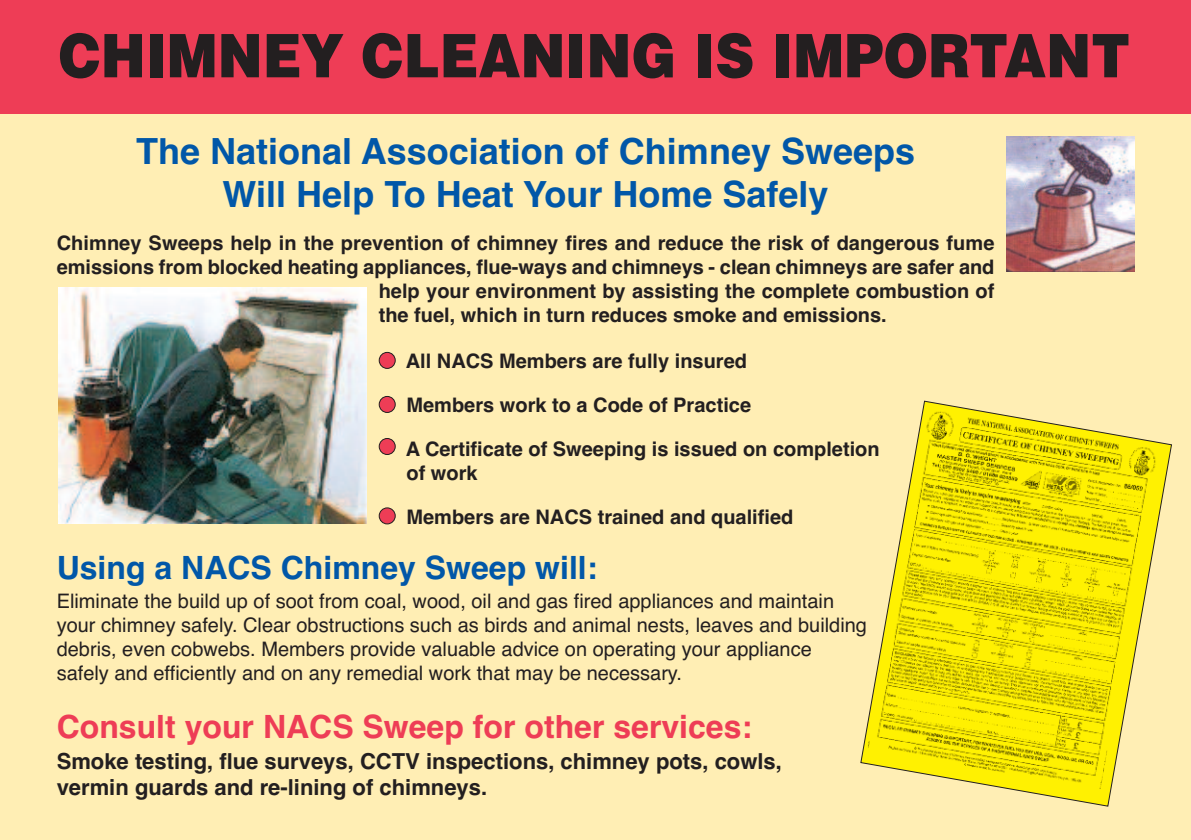
<style>
.page{position:relative;width:1191px;height:840px;background:#fff}
.page>*{position:absolute;margin:0;border:0;box-sizing:border-box;transform-origin:0 0}
.t1{font:900 60px "Helvetica";color:#231f20;scale:.9 1}
.t2{font:700 36px/43.2px "Helvetica";color:#0157a8;text-align:center}
.t3{font:700 32px "Helvetica";color:#ee3d56}
.t4{font:700 32px "Helvetica";color:#0157a8}
.t5{font:700 22px/26.4px "Helvetica";color:#231f20}
.t6{font:700 20px/44px "Helvetica";color:#231f20}
.t7{font:20px/24px "Helvetica";color:#231f20}
</style>
<div class="page">
<div style="left:0;top:0;width:1191px;height:839px;background:#ffeeb4"></div>
<div style="left:0;top:0;width:1191px;height:113px;background:#ee3d56"></div>
<img style="left:1006px;top:136px;width:128px;height:136px">
<img style="left:59px;top:287px;width:308px;height:236px">
<svg style="left:860px;top:400px;width:312px;height:406px"></svg>
<img style="left:867px;top:407px;width:293px;height:382px">
<div style="left:379px;top:352px;width:16px;height:16px;background:#ee3d56;border-radius:50%"></div>
<div style="left:379px;top:351px;width:17px;height:18px;border:2px solid #231f20;border-radius:50%"></div>
<div style="left:379px;top:396px;width:16px;height:16px;background:#ee3d56;border-radius:50%"></div>
<div style="left:379px;top:395px;width:17px;height:18px;border:2px solid #231f20;border-radius:50%"></div>
<div style="left:379px;top:438px;width:16px;height:16px;background:#ee3d56;border-radius:50%"></div>
<div style="left:379px;top:437px;width:17px;height:18px;border:2px solid #231f20;border-radius:50%"></div>
<div style="left:379px;top:507px;width:16px;height:16px;background:#ee3d56;border-radius:50%"></div>
<div style="left:379px;top:507px;width:17px;height:17px;border:2px solid #231f20;border-radius:50%"></div>
<h1 class="t1" style="left:59px;top:21px;width:1191px">CHIMNEY CLEANING IS IMPORTANT</h1>
<h2 class="t2" style="left:136px;top:130px;width:780px">The National Association of Chimney Sweeps<br>Will Help To Heat Your Home Safely</h2>
<p class="t6" style="left:57px;top:221px;width:939px">Chimney Sweeps help in the prevention of chimney fires and reduce the risk of dangerous fume</p>
<p class="t6" style="left:57px;top:245px;width:939px">emissions from blocked heating appliances, flue-ways and chimneys - clean chimneys are safer and</p>
<p class="t6" style="left:379px;top:269px;width:617px">help your environment by assisting the complete combustion of</p>
<p class="t6" style="left:379px;top:293px;width:509px">the fuel, which in turn reduces smoke and emissions.</p>
<p class="t6" style="left:406px;top:339px;width:343px">All NACS Members are fully insured</p>
<p class="t6" style="left:406px;top:383px;width:475px">Members work to a Code of Practice<br>A Certificate of Sweeping is issued on completion</p>
<p class="t6" style="left:406px;top:451px;width:73px">of work</p>
<p class="t6" style="left:406px;top:495px;width:388px">Members are NACS trained and qualified</p>
<h3 class="t4" style="left:57px;top:549px;width:542px">Using a NACS Chimney Sweep will:</h3>
<p class="t7" style="left:57px;top:589px;width:812px">Eliminate the build up of soot from coal, wood, oil and gas fired appliances and maintain your chimney safely. Clear obstructions such as birds and animal nests, leaves and building debris, even cobwebs. Members provide valuable advice on operating your appliance safely and efficiently and on any remedial work that may be necessary.</p>
<h3 class="t3" style="left:57px;top:707px;width:697px">Consult your NACS Sweep for other services:</h3>
<p class="t5" style="left:57px;top:747px;width:726px">Smoke testing, flue surveys, CCTV inspections, chimney pots, cowls, vermin guards and re-lining of chimneys.</p>
</div>
